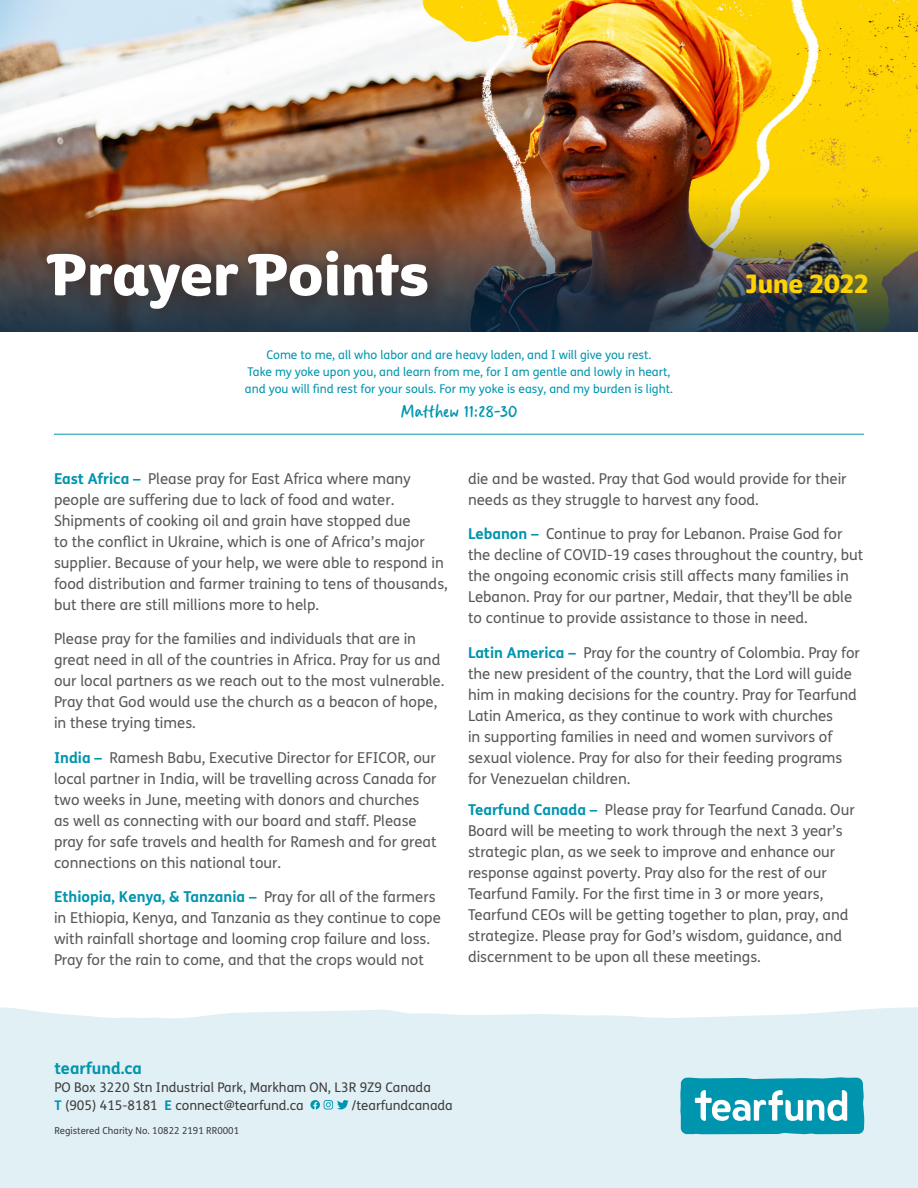
<style>
.page{position:relative;width:918px;height:1188px;background:#fff}
.page>*{position:absolute;margin:0;border:0;box-sizing:border-box;transform-origin:0 0}
.t1{font:57.6px "Tearfund Sans";letter-spacing:-.005em;color:#fff}
.t2{font:25.5px "Tearfund Sans";color:#fed304}
.t3{font:19.5px "Gander";color:#0095ae}
.t4{font:700 16.2px "FS Me";color:#0095ae}
.t5{font:15px/21px "FS Me";color:#57585a}
.t6{font:13.35px/17.7px "FS Me";color:#3e3e3f}
.t7{font:12px/17.4px "FS Me";color:#0095ae;text-align:center}
.t8{font:9.6px "FS Me";color:#3e3e3f}
.s1{font-weight:700;color:#0095ae}
</style>
<div class="page">
<hr style="left:54px;top:434px;width:810px;height:1px;background:#0095ae">
<div style="left:0;top:1007px;width:918px;height:181px;background:#e1f0f4"></div>
<svg style="left:680px;top:1077px;width:184px;height:57px"></svg>
<svg style="left:310px;top:1100px;width:39px;height:10px"></svg>
<img style="left:0;top:0;width:918px;height:119px">
<img style="left:0;top:119px;width:918px;height:51px">
<img style="left:0;top:170px;width:918px;height:161px">
<div style="left:35px;top:238px;width:409px;height:88px;background:#231f20;opacity:.5"></div>
<p class="t1" style="left:51px;top:222px;width:379px">Prayer Points</p>
<p class="t7" style="left:245px;top:345px;width:430px">Come to me, all who labor and are heavy laden, and I will give you rest.<br>Take my yoke upon you, and learn from me, for I am gentle and lowly in heart, and you will find rest for your souls. For my yoke is easy, and my burden is light.</p>
<p class="t3" style="left:401px;top:400px;width:118px">Matthew 11:28-30</p>
<p class="t2" style="left:745px;top:261px;width:125px">June 2022</p>
<p class="t5" style="left:54px;top:468px;width:395px"><span class="s1">East Africa –</span> Please pray for East Africa where many people are suffering due to lack of food and water.<br>Shipments of cooking oil and grain have stopped due<br>to the conflict in Ukraine, which is one of Africa’s major supplier. Because of your help, we were able to respond in food distribution and farmer training to tens of thousands, but there are still millions more to help.</p>
<p class="t5" style="left:54px;top:628px;width:392px">Please pray for the families and individuals that are in great need in all of the countries in Africa. Pray for us and our local partners as we reach out to the most vulnerable.<br>Pray that God would use the church as a beacon of hope, in these trying times.</p>
<p class="t5" style="left:54px;top:747px;width:384px"><span class="s1">India –</span> Ramesh Babu, Executive Director for EFICOR, our local partner in India, will be travelling across Canada for two weeks in June, meeting with donors and churches as well as connecting with our board and staff. Please pray for safe travels and health for Ramesh and for great connections on this national tour.</p>
<p class="t5" style="left:54px;top:886px;width:388px"><span class="s1">Ethiopia, Kenya, &amp; Tanzania –</span> Pray for all of the farmers in Ethiopia, Kenya, and Tanzania as they continue to cope with rainfall shortage and looming crop failure and loss.<br>Pray for the rain to come, and that the crops would not</p>
<p class="t5" style="left:468px;top:468px;width:380px">die and be wasted. Pray that God would provide for their needs as they struggle to harvest any food.</p>
<p class="t5" style="left:468px;top:523px;width:397px"><span class="s1">Lebanon –</span> Continue to pray for Lebanon. Praise God for the decline of COVID-19 cases throughout the country, but the ongoing economic crisis still affects many families in Lebanon. Pray for our partner, Medair, that they’ll be able to continue to provide assistance to those in need.</p>
<p class="t5" style="left:468px;top:642px;width:393px"><span class="s1">Latin America –</span> Pray for the country of Colombia. Pray for the new president of the country, that the Lord will guide him in making decisions for the country. Pray for Tearfund Latin America, as they continue to work with churches<br>in supporting families in need and women survivors of sexual violence. Pray for also for their feeding programs for Venezuelan children.</p>
<p class="t5" style="left:468px;top:799px;width:388px"><span class="s1">Tearfund Canada –</span> Please pray for Tearfund Canada. Our Board will be meeting to work through the next 3 year’s strategic plan, as we seek to improve and enhance our response against poverty. Pray also for the rest of our Tearfund Family. For the first time in 3 or more years, Tearfund CEOs will be getting together to plan, pray, and strategize. Please pray for God’s wisdom, guidance, and discernment to be upon all these meetings.</p>
<p class="t4" style="left:54px;top:1056px;width:89px">tearfund.ca</p>
<p class="t6" style="left:54px;top:1078px;width:378px">PO Box 3220 Stn Industrial Park, Markham ON, L3R 9Z9 Canada<br><span class="s1">T</span> (905) 415-8181 <span class="s1">E</span> connect@tearfund.ca</p>
<p class="t6" style="left:352px;top:1096px;width:102px">/tearfundcanada</p>
<p class="t8" style="left:54px;top:1124px;width:186px">Registered Charity No. 10822 2191 RR0001</p>
</div>
